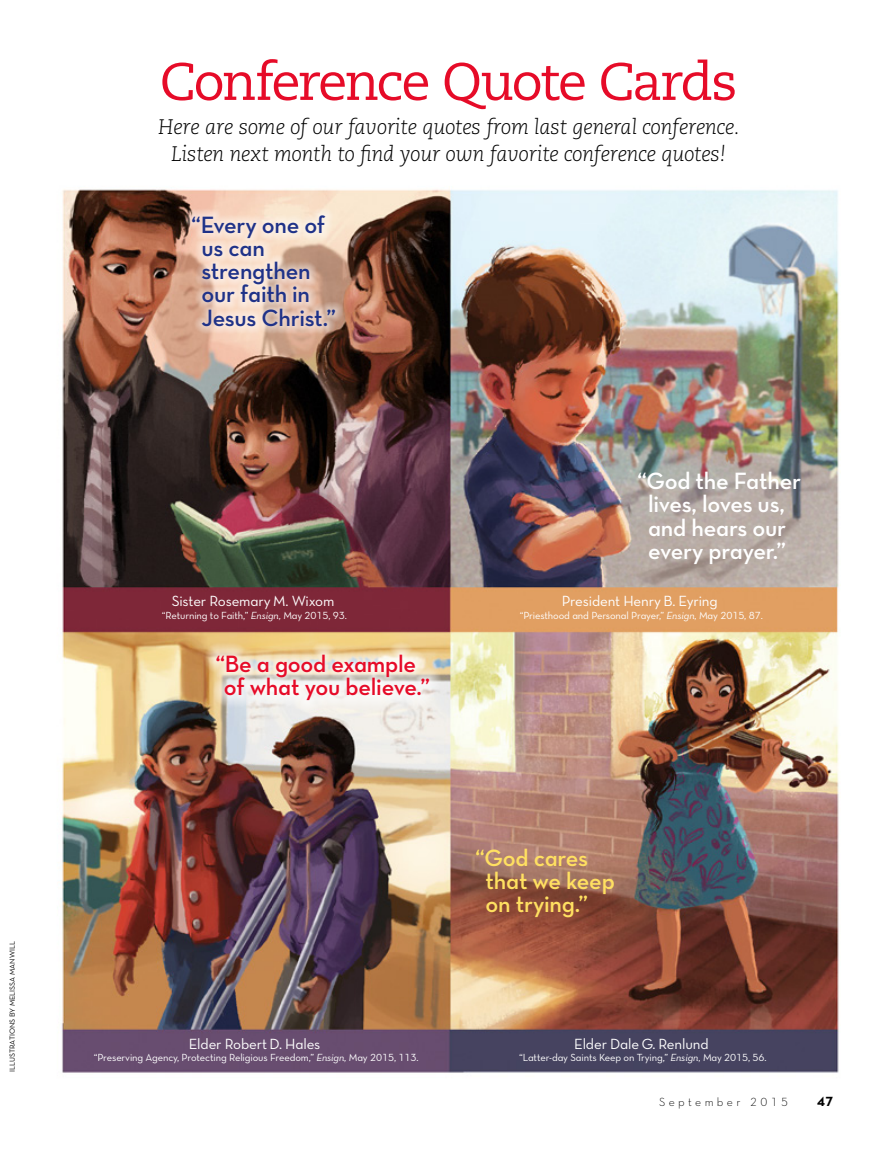
<style>
.page{position:relative;width:893px;height:1161px;background:#fff}
.page>*{position:absolute;margin:0;border:0;box-sizing:border-box;transform-origin:0 0}
.ARTCL_title{font:52.5px "Caecilialds Std";letter-spacing:-.05em;color:#e60b28}
.SIDEQT_para_first{font:24px/23.2px "Neutralds Lat Demi Alt";letter-spacing:-.01em;color:#fff;text-align:center}
.SIDEQT_para_first-2{font:24px/23.2px "Neutralds Lat Demi Alt";letter-spacing:-.01em;color:#1f3288}
.SIDEQT_para_first-3{font:24px/23.2px "Neutralds Lat Demi Alt";letter-spacing:-.01em;color:#e60b28;text-align:center}
.SIDEQT_para_first-4{font:24px/23.2px "Neutralds Lat Demi Alt";letter-spacing:-.01em;color:#ffe061}
.t1{font:italic 300 21px/27px "Caecilialds Std";letter-spacing:-.01em;color:#000;text-align:center}
.SIDEQT_para_first-5{font:15px "Neutralds Lat Book Alt";letter-spacing:-.01em;color:#fff}
.Folio_R{font:13.5px "Neutralds Lat Bold Alt";color:#000}
.Folio_R-2{font:12px "Neutralds Lat Light Alt";letter-spacing:.28em;color:#000}
.SIDEQT_para_first-6{font:10.5px "Neutralds Lat Book Alt";letter-spacing:-.01em;color:#fff}
.t2{font:7.5px "Neutralds Lat Book Alt";color:#000}
.s1{font-family:"Neutralds Lat Book Italic Alt"}
</style>
<div class="page">
<img style="left:60px;top:189px;width:779px;height:884px">
<svg style="left:184px;top:207px;width:159px;height:127px;background:#e8ccba"></svg>
<svg style="left:204px;top:641px;width:237px;height:71px"></svg>
<p class="t2" style="left:7px;top:1072px;width:132px;rotate:-90deg">ILLUSTRATIONS BY MELISSA MANWILL</p>
<p class="ARTCL_title" style="left:160px;top:51px;width:579px">Conference Quote Cards</p>
<p class="t1" style="left:158px;top:114px;width:583px">Here are some of our favorite quotes from last general conference.<br>Listen next month to find your own favorite conference quotes!</p>
<p class="SIDEQT_para_first-2" style="left:202px;top:212px;width:136px;text-indent:-10px">“Every one of us can strengthen our faith in<br>Jesus Christ.”</p>
<p class="SIDEQT_para_first-5" style="left:172px;top:590px;width:164px">Sister Rosemary M. Wixom</p>
<p class="SIDEQT_para_first-6" style="left:162px;top:607px;width:187px">“Returning to Faith,” <span class="s1">Ensign,</span> May 2015, 93.</p>
<p class="SIDEQT_para_first-3" style="left:215px;top:651px;width:216px">“Be a good example of what you believe.”</p>
<p class="SIDEQT_para_first" style="left:637px;top:468px;width:165px">“God the Father lives, loves us, and hears our every prayer.”</p>
<p class="SIDEQT_para_first-5" style="left:562px;top:590px;width:158px">President Henry B. Eyring</p>
<p class="SIDEQT_para_first-6" style="left:520px;top:607px;width:245px">“Priesthood and Personal Prayer,” <span class="s1">Ensign,</span> May 2015, 87.</p>
<p class="SIDEQT_para_first-5" style="left:189px;top:1032px;width:133px">Elder Robert D. Hales</p>
<p class="SIDEQT_para_first-6" style="left:94px;top:1050px;width:326px">“Preserving Agency, Protecting Religious Freedom,” <span class="s1">Ensign,</span> May 2015, 113.</p>
<p class="SIDEQT_para_first-4" style="left:486px;top:845px;width:131px;text-indent:-10px">“God cares that we keep on trying.”</p>
<p class="SIDEQT_para_first-5" style="left:574px;top:1032px;width:136px">Elder Dale G. Renlund</p>
<p class="SIDEQT_para_first-6" style="left:519px;top:1050px;width:249px">“Latter-day Saints Keep on Trying,” <span class="s1">Ensign,</span> May 2015, 56.</p>
<p class="Folio_R-2" style="left:659px;top:1093px;width:130px">September 2015</p>
<p class="Folio_R" style="left:817px;top:1090px;width:18px">47</p>
</div>
